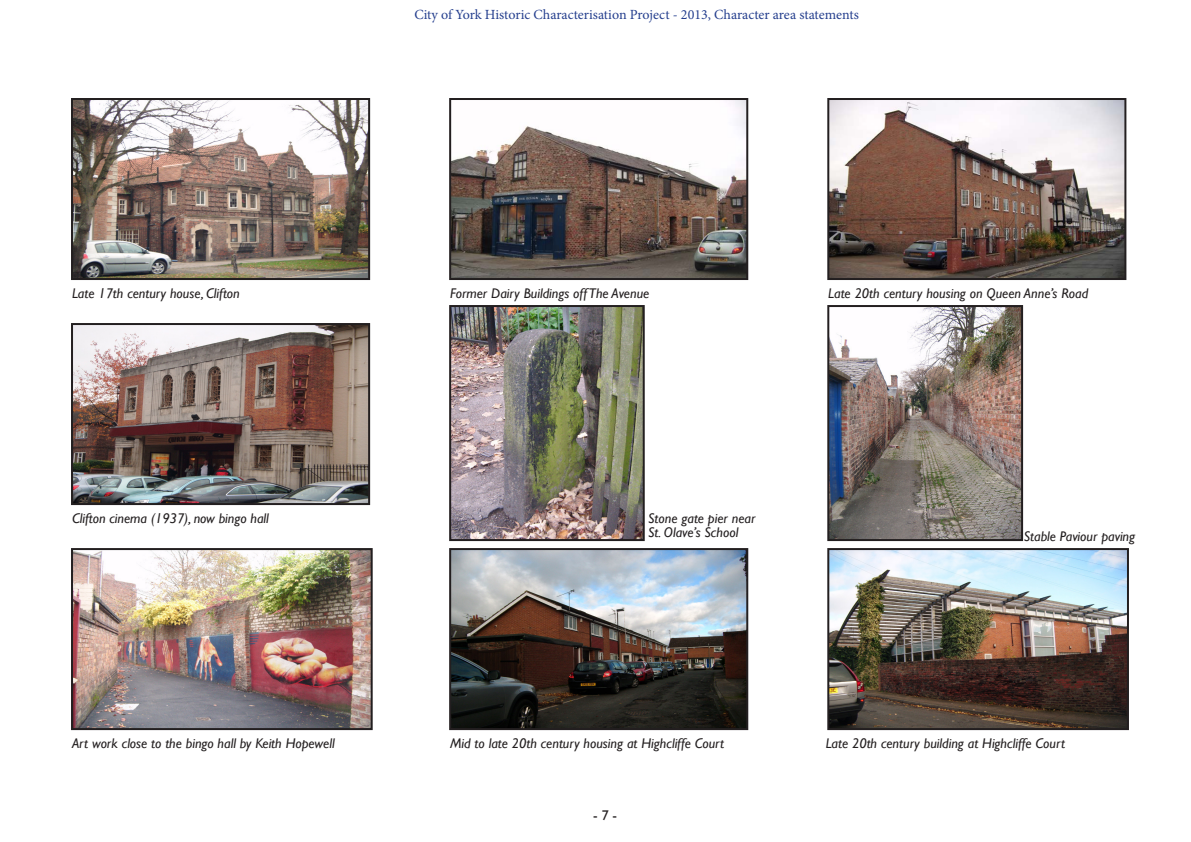
<style>
.page{position:relative;width:1191px;height:842px;background:#fff}
.page>*{position:absolute;margin:0;border:0;box-sizing:border-box;transform-origin:0 0}
.captions{font:italic 14px "Gill Sans";color:#231f20}
.t1{font:14px "Minion Pro";color:#253f8e}
.t2{font:14px "Gill Sans";color:#231f20}
</style>
<div class="page">
<img style="left:74px;top:326px;width:293px;height:176px">
<div style="left:71px;top:323px;width:299px;height:182px;border:2px solid #231f20"></div>
<img style="left:452px;top:308px;width:189px;height:230px">
<div style="left:449px;top:305px;width:195px;height:236px;border:2px solid #231f20"></div>
<img style="left:74px;top:551px;width:296px;height:176px">
<div style="left:71px;top:548px;width:302px;height:182px;border:2px solid #231f20"></div>
<img style="left:830px;top:308px;width:190px;height:230px">
<div style="left:827px;top:305px;width:196px;height:236px;border:2px solid #231f20"></div>
<img style="left:830px;top:551px;width:296px;height:176px">
<div style="left:827px;top:548px;width:302px;height:182px;border:2px solid #231f20"></div>
<img style="left:74px;top:101px;width:293px;height:176px">
<div style="left:71px;top:98px;width:299px;height:182px;border:2px solid #231f20"></div>
<img style="left:830px;top:101px;width:293px;height:176px">
<div style="left:827px;top:98px;width:299px;height:182px;border:2px solid #231f20"></div>
<img style="left:452px;top:101px;width:293px;height:176px">
<div style="left:449px;top:98px;width:299px;height:182px;border:2px solid #231f20"></div>
<img style="left:452px;top:551px;width:293px;height:176px">
<div style="left:449px;top:548px;width:299px;height:182px;border:2px solid #231f20"></div>
<p class="t1" style="left:414px;top:5px;width:446px">City of York Historic Characterisation Project - 2013, Character area statements</p>
<p class="captions" style="left:72px;top:285px;width:169px">Late 17th century house, Clifton</p>
<p class="captions" style="left:450px;top:285px;width:201px">Former Dairy Buildings off The Avenue</p>
<p class="captions" style="left:828px;top:285px;width:261px">Late 20th century housing on Queen Anne’s Road</p>
<p class="captions" style="left:72px;top:510px;width:198px">Clifton cinema (1937), now bingo hall</p>
<p class="captions" style="left:648px;top:510px;width:109px">Stone gate pier near</p>
<p class="captions" style="left:648px;top:524px;width:92px">St. Olave’s School</p>
<p class="captions" style="left:1023px;top:528px;width:113px">Stable Paviour paving</p>
<p class="captions" style="left:72px;top:735px;width:264px">Art work close to the bingo hall by Keith Hopewell</p>
<p class="captions" style="left:825px;top:735px;width:241px">Late 20th century building at Highcliffe Court</p>
<p class="captions" style="left:450px;top:735px;width:275px">Mid to late 20th century housing at Highcliffe Court</p>
<p class="t2" style="left:593px;top:807px;width:25px">- 7 -</p>
</div>
